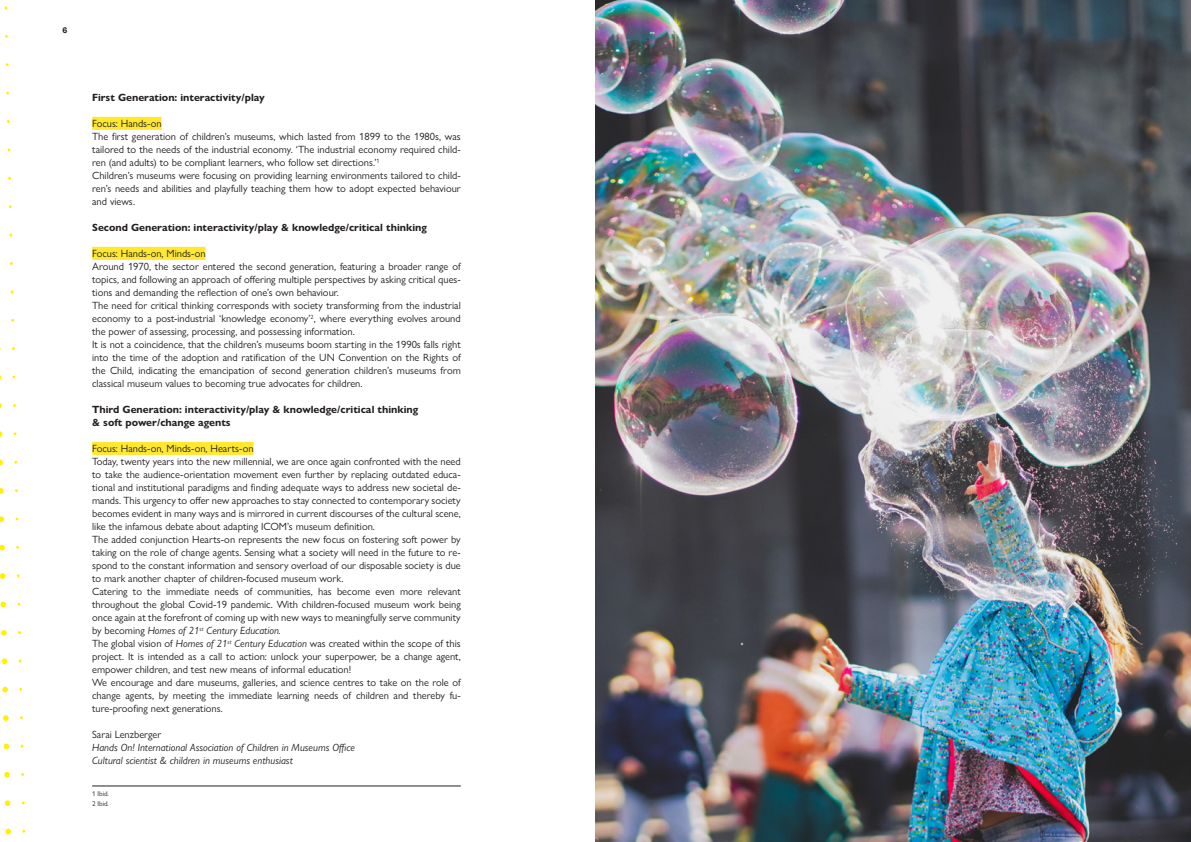
<style>
.page{position:relative;width:1191px;height:842px;background:#fff}
.page>*{position:absolute;margin:0;border:0;box-sizing:border-box;transform-origin:0 0}
.ASK-plain{font:10.5px/13px "Gill Sans Nova";color:#231f20;text-align:justify}
.Ask-undertitle_smal{font:700 10.5px "Gill Sans Nova";color:#231f20}
.ASK-plain-2{font:italic 10.5px "Gill Sans Nova";color:#231f20}
.t1{font:700 8px "Labil Grotesk";color:#231f20}
.ASK-FOOTNOTES{font:7px "Gill Sans Nova";color:#231f20}
.s1{font-style:italic}
</style>
<div class="page">
<img style="left:596px;top:0;width:595px;height:842px">
<svg style="left:5px;top:829px;width:6px;height:5px"></svg>
<svg style="left:5px;top:800px;width:6px;height:6px"></svg>
<svg style="left:4px;top:772px;width:6px;height:6px"></svg>
<svg style="left:4px;top:743px;width:5px;height:6px"></svg>
<svg style="left:3px;top:715px;width:6px;height:6px"></svg>
<svg style="left:2px;top:687px;width:6px;height:5px"></svg>
<svg style="left:2px;top:658px;width:5px;height:6px"></svg>
<svg style="left:1px;top:630px;width:6px;height:6px"></svg>
<svg style="left:0;top:602px;width:6px;height:5px"></svg>
<svg style="left:0;top:573px;width:6px;height:6px"></svg>
<svg style="left:0;top:545px;width:5px;height:6px"></svg>
<svg style="left:0;top:516px;width:4px;height:6px"></svg>
<svg style="left:0;top:488px;width:4px;height:6px"></svg>
<svg style="left:0;top:460px;width:3px;height:5px"></svg>
<svg style="left:0;top:431px;width:2px;height:6px"></svg>
<div style="left:92px;top:117px;width:70px;height:13px;background:#ffe82e"></div>
<div style="left:92px;top:247px;width:114px;height:13px;background:#ffe82e"></div>
<div style="left:92px;top:442px;width:161px;height:13px;background:#ffe82e"></div>
<hr style="left:92px;top:786px;width:369px;height:1px;background:#231f20">
<p class="t1" style="left:62px;top:25px;width:6px">6</p>
<p class="Ask-undertitle_smal" style="left:92px;top:91px;width:174px">First Generation: interactivity/play</p>
<p class="ASK-plain" style="left:92px;top:117px;width:71px">Focus: Hands-on</p>
<p class="ASK-plain" style="left:92px;top:130px;width:370px">The first generation of children’s museums, which lasted from 1899 to the 1980s, was tailored to the needs of the industrial economy. ‘The industrial economy required child&shy;ren (and adults) to be compliant learners, who follow set directions.’<sup>1</sup></p>
<p class="ASK-plain" style="left:92px;top:169px;width:370px">Children’s museums were focusing on providing learning environments tailored to child&shy;ren’s needs and abilities and playfully teaching them how to adopt expected behaviour and views.</p>
<p class="Ask-undertitle_smal" style="left:92px;top:221px;width:336px">Second Generation: interactivity/play &amp; knowledge/critical thinking</p>
<p class="ASK-plain" style="left:92px;top:247px;width:115px">Focus: Hands-on, Minds-on</p>
<p class="ASK-plain" style="left:92px;top:260px;width:370px">Around 1970, the sector entered the second generation, featuring a broader range of topics, and following an approach of offering multiple perspectives by asking critical ques&shy;tions and demanding the reflection of one’s own behaviour.</p>
<p class="ASK-plain" style="left:92px;top:299px;width:370px">The need for critical thinking corresponds with society transforming from the industrial economy to a post-industrial ‘knowledge economy’<sup>2</sup>, where everything evolves around the power of assessing, processing, and possessing information.</p>
<p class="ASK-plain" style="left:92px;top:338px;width:370px">It is not a coincidence, that the children’s museums boom starting in the 1990s falls right into the time of the adoption and ratification of the UN Convention on the Rights of the Child, indicating the emancipation of second generation children’s museums from classical museum values to becoming true advocates for children.</p>
<p class="Ask-undertitle_smal" style="left:92px;top:403px;width:328px">Third Generation: interactivity/play &amp; knowledge/critical thinking</p>
<p class="Ask-undertitle_smal" style="left:92px;top:416px;width:140px">&amp; soft power/change agents</p>
<p class="ASK-plain" style="left:92px;top:442px;width:163px">Focus: Hands-on, Minds-on, Hearts-on</p>
<p class="ASK-plain" style="left:92px;top:455px;width:370px">Today, twenty years into the new millennial, we are once again confronted with the need to take the audience-orientation movement even further by replacing outdated educa&shy;tional and institutional paradigms and finding adequate ways to address new societal de&shy;mands. This urgency to offer new approaches to stay connected to contemporary society becomes evident in many ways and is mirrored in current discourses of the cultural scene, like the infamous debate about adapting ICOM’s museum definition.</p>
<p class="ASK-plain" style="left:92px;top:533px;width:370px">The added conjunction Hearts-on represents the new focus on fostering soft power by taking on the role of change agents. Sensing what a society will need in the future to re&shy;spond to the constant information and sensory overload of our disposable society is due to mark another chapter of children-focused museum work.</p>
<p class="ASK-plain" style="left:92px;top:585px;width:370px">Catering to the immediate needs of communities, has become even more relevant throughout the global Covid-19 pandemic. With children-focused museum work being once again at the forefront of coming up with new ways to meaningfully serve community by becoming <span class="s1">Homes of 21</span><sup>st</sup> <span class="s1">Century Education.</span></p>
<p class="ASK-plain" style="left:92px;top:637px;width:370px">The global vision of <span class="s1">Homes of 21</span><sup>st</sup> <span class="s1">Century Education</span> was created within the scope of this project. It is intended as a call to action: unlock your superpower, be a change agent, empower children, and test new means of informal education!</p>
<p class="ASK-plain" style="left:92px;top:676px;width:370px">We encourage and dare museums, galleries, and science centres to take on the role of change agents, by meeting the immediate learning needs of children and thereby fu&shy;ture-proofing next generations.</p>
<p class="ASK-plain" style="left:92px;top:728px;width:71px">Sarai Lenzberger</p>
<p class="ASK-plain-2" style="left:92px;top:741px;width:264px">Hands On! International Association of Children in Museums Office</p>
<p class="ASK-plain-2" style="left:92px;top:754px;width:202px">Cultural scientist &amp; children in museums enthusiast</p>
<p class="ASK-FOOTNOTES" style="left:92px;top:789px;width:18px">1 Ibid.</p>
<p class="ASK-FOOTNOTES" style="left:92px;top:799px;width:18px">2 Ibid.</p>
</div>
